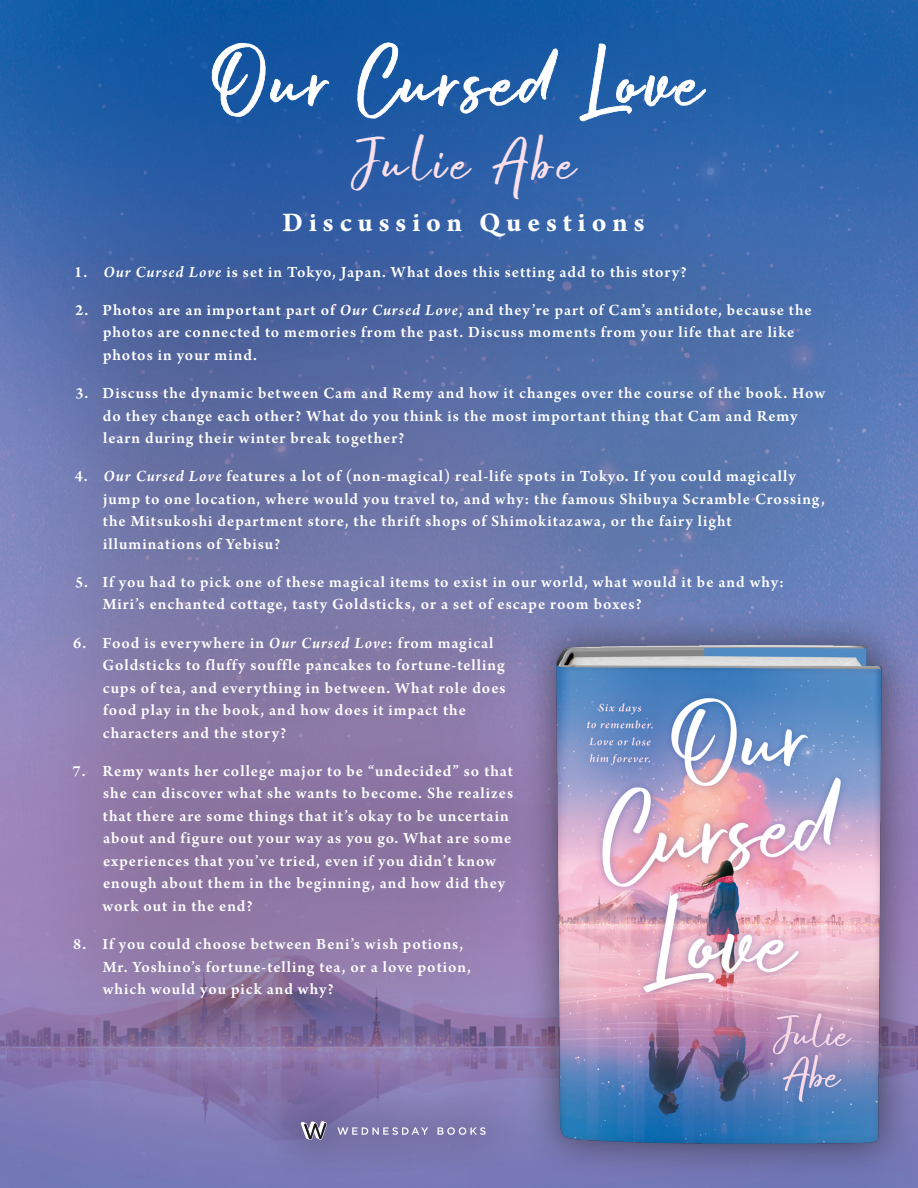
<style>
.page{position:relative;width:918px;height:1188px;background:#fff}
.page>*{position:absolute;margin:0;border:0;box-sizing:border-box;transform-origin:0 0}
.t1{font:64.65px "Buttercell Brush";letter-spacing:.06em;color:#fff}
.t2{font:45px "Buttercell Brush";letter-spacing:.1em;color:#fbe0ec}
.t3{font:700 28.5px "Arno Pro";letter-spacing:.21em;color:#fff}
.t4{font:600 16.5px/22.5px "Arno Pro";letter-spacing:.055em;color:#fff}
.s1{font-style:italic}
</style>
<div class="page">
<img style="left:0;top:0;width:918px;height:1188px">
<div style="left:0;top:178px;width:907px;height:907px;background:#3d2b22;opacity:.2"></div>
<svg style="left:212px;top:43px;width:117px;height:74px"></svg>
<svg style="left:357px;top:43px;width:201px;height:75px"></svg>
<svg style="left:580px;top:44px;width:126px;height:77px"></svg>
<div style="left:520px;top:609px;width:398px;height:571px;background:#1c1b1a;opacity:.56"></div>
<img style="left:538px;top:646px;width:362px;height:514px">
<div style="left:265px;top:1084px;width:257px;height:93px;background:#1c1b1a;opacity:.75"></div>
<svg style="left:301px;top:1121px;width:26px;height:19px"></svg>
<svg style="left:337px;top:1127px;width:149px;height:8px"></svg>
<h1 class="t1" style="left:212px;top:42px;width:492px">Our Cursed Love</h1>
<h2 class="t2" style="left:351px;top:135px;width:226px">Julie Abe</h2>
<h3 class="t3" style="left:282px;top:206px;width:364px">Discussion Questions</h3>
<p class="t4" style="left:74px;top:261px;width:614px">1. <span class="s1">Our Cursed Love</span> is set in Tokyo, Japan. What does this setting add to this story?</p>
<p class="t4" style="left:103px;top:300px;width:710px;text-indent:-28px">2. Photos are an important part of <span class="s1">Our Cursed Love</span>, and they’re part of Cam’s antidote, because the photos are connected to memories from the past. Discuss moments from your life that are like photos in your mind.</p>
<p class="t4" style="left:103px;top:383px;width:724px;text-indent:-27px">3. Discuss the dynamic between Cam and Remy and how it changes over the course of the book. How do they change each other? What do you think is the most important thing that Cam and Remy learn during their winter break together?</p>
<p class="t4" style="left:103px;top:466px;width:723px;text-indent:-28px">4. <span class="s1">Our Cursed Love</span> features a lot of (non-magical) real-life spots in Tokyo. If you could magically jump to one location, where would you travel to, and why: the famous Shibuya Scramble Crossing, the Mitsukoshi department store, the thrift shops of Shimokitazawa, or the fairy light illuminations of Yebisu?</p>
<p class="t4" style="left:103px;top:572px;width:683px;text-indent:-28px">5. If you had to pick one of these magical items to exist in our world, what would it be and why:<br>Miri’s enchanted cottage, tasty Goldsticks, or a set of escape room boxes?</p>
<p class="t4" style="left:102px;top:632px;width:405px;text-indent:-29px">6. Food is everywhere in <span class="s1">Our Cursed Love</span>: from magical Goldsticks to fluffy souffle pancakes to fortune-telling cups of tea, and everything in between. What role does food play in the book, and how does it impact the characters and the story?</p>
<p class="t4" style="left:103px;top:760px;width:412px;text-indent:-30px">7. Remy wants her college major to be “undecided” so that she can discover what she wants to become. She realizes that there are some things that it’s okay to be uncertain about and figure out your way as you go. What are some experiences that you’ve tried, even if you didn’t know enough about them in the beginning, and how did they work out in the end?</p>
<p class="t4" style="left:103px;top:934px;width:370px;text-indent:-29px">8. If you could choose between Beni’s wish potions,<br>Mr. Yoshino’s fortune-telling tea, or a love potion, which would you pick and why?</p>
</div>
